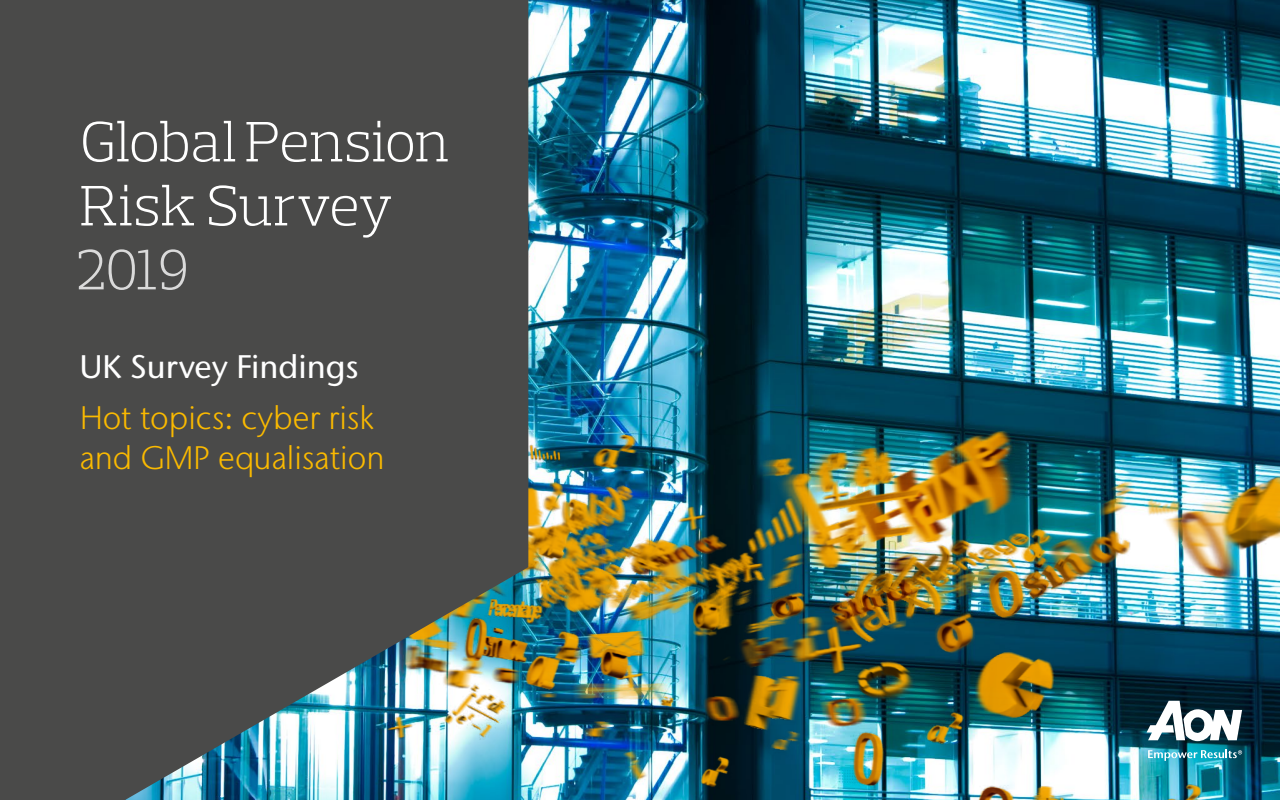
<style>
.page{position:relative;width:1280px;height:800px;background:#fff}
.page>*{position:absolute;margin:0;border:0;box-sizing:border-box;transform-origin:0 0}
.t1{font:300 58px/64px "Prelo Slab";letter-spacing:-.005em;color:#fff}
.t2{font:300 58px "Prelo Slab";color:#dadada}
.t3{font:300 32.6px/40px "Stone Sans IIITC Std";color:#fbba00}
.t4{font:500 32.6px "Stone Sans IIITC Std";color:#fff}
</style>
<div class="page">
<img style="left:528px;top:0;width:752px;height:287px">
<img style="left:528px;top:287px;width:752px;height:513px">
<svg style="left:0;top:0;width:528px;height:800px;fill:#4a4a49"></svg>
<h1 class="t1" style="left:80px;top:110px;width:371px">Global Pension<br>Risk Survey</h1>
<h1 class="t2" style="left:76px;top:234px;width:115px">2019</h1>
<p class="t4" style="left:80px;top:346px;width:280px">UK Survey Findings</p>
<p class="t3" style="left:80px;top:397px;width:306px">Hot topics: cyber risk and GMP equalisation</p>
</div>
